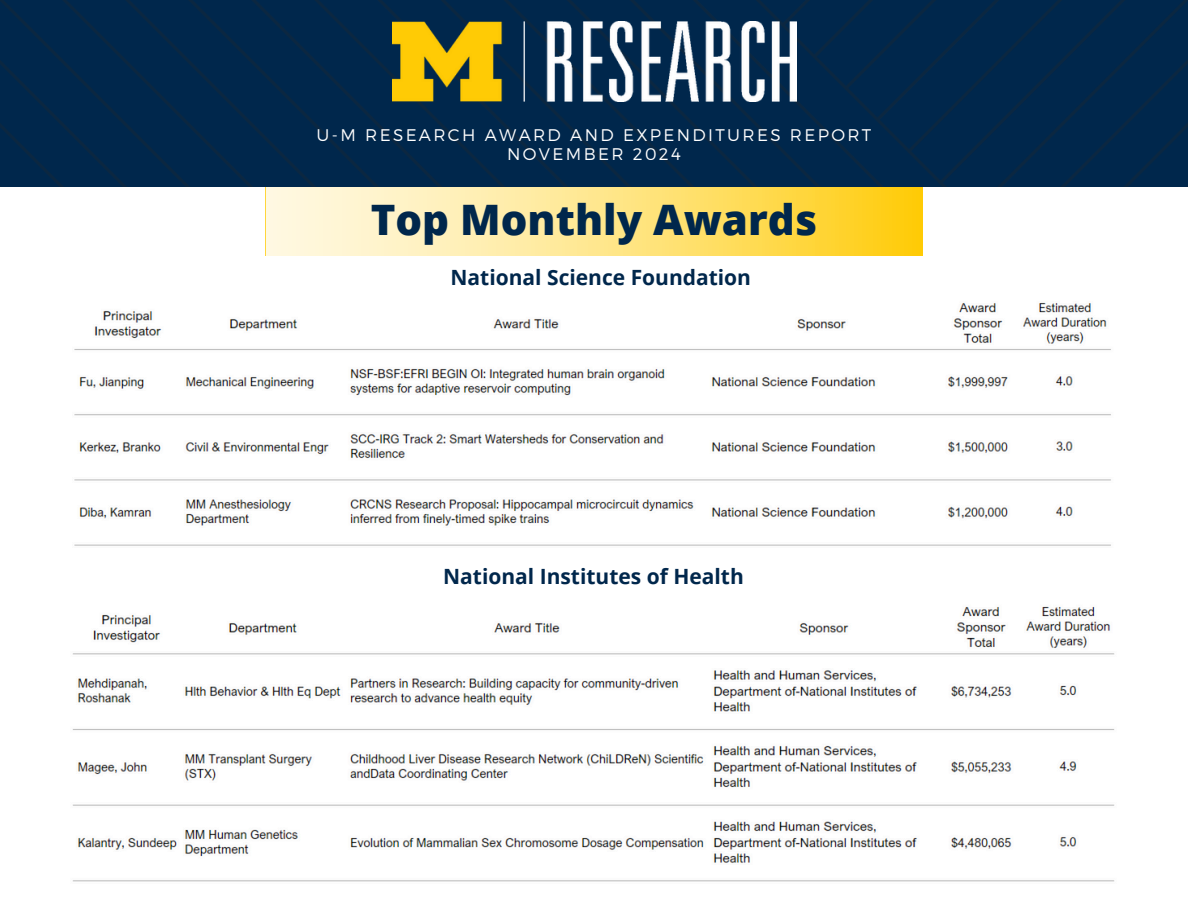
<style>
.page{position:relative;width:1188px;height:918px;background:#fff}
.page>*{position:absolute;margin:0;border:0;box-sizing:border-box;transform-origin:0 0}
.t1{font:800 42px "Open Sans";color:#00274c}
.t2{font:700 21px "Open Sans";color:#00274c}
.t3{font:300 16.8px "Montserrat";letter-spacing:.14em;color:#fff}
</style>
<div class="page">
<div style="left:0;top:0;width:1188px;height:187px;background:#00274c"></div>
<img style="left:392px;top:22px;width:404px;height:79px">
<svg style="left:266px;top:187px;width:657px;height:69px;background:#ffe585"></svg>
<img style="left:74px;top:302px;width:1037px;height:244px">
<img style="left:72px;top:606px;width:1043px;height:276px">
<h1 class="t3" style="left:317px;top:124px;width:556px">U-M RESEARCH AWARD AND EXPENDITURES REPORT</h1>
<h2 class="t3" style="left:507px;top:143px;width:175px">NOVEMBER 2024</h2>
<p class="t1" style="left:371px;top:191px;width:448px">Top Monthly Awards</p>
<p class="t2" style="left:451px;top:262px;width:302px">National Science Foundation</p>
<h2 class="t2" style="left:443px;top:562px;width:302px">National Institutes of Health</h2>
</div>
